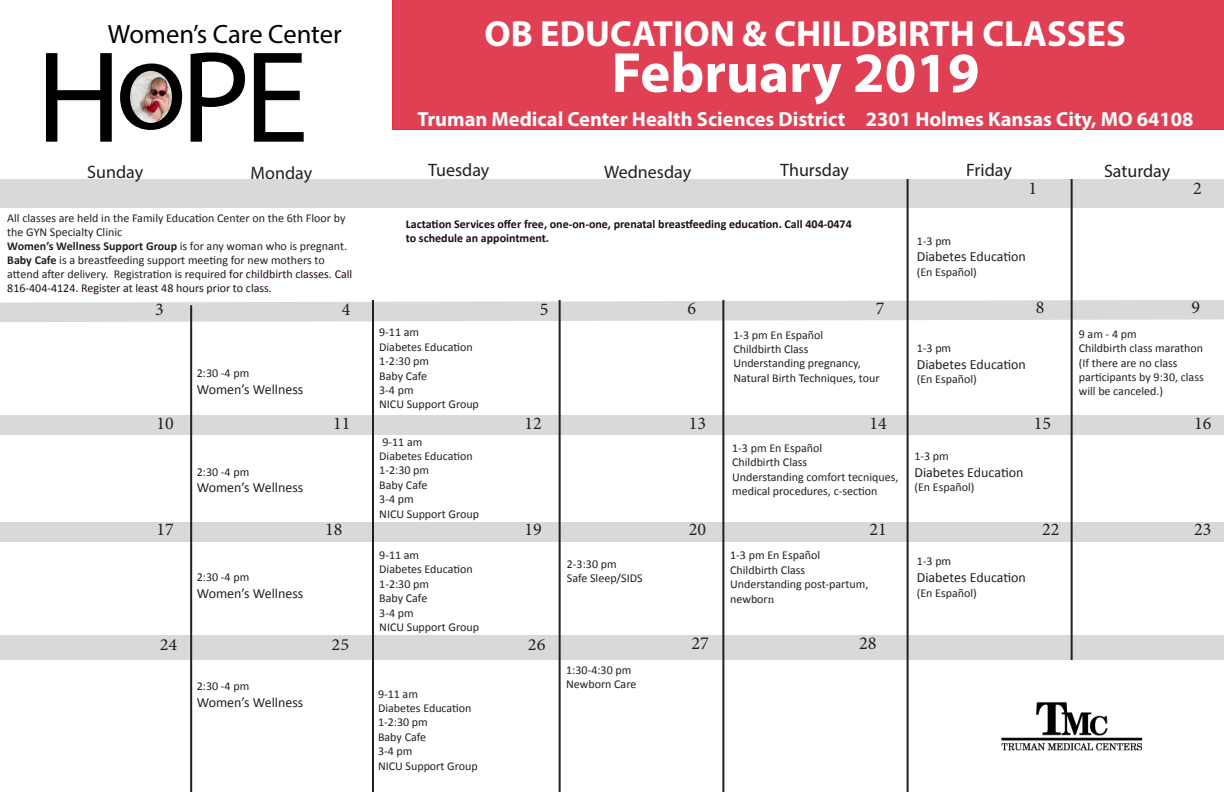
<style>
.page{position:relative;width:1224px;height:792px;background:#fff}
.page>*{position:absolute;margin:0;border:0;box-sizing:border-box;transform-origin:0 0}
.t1{font:131.3px "Myriad Pro";color:#000}
.t2{font:700 57px "Myriad Pro";color:#fff}
.t3{font:700 36.5px "Myriad Pro";color:#fff}
.t4{font:26.5px "Myriad Pro";color:#000}
.t5{font:700 20.5px "Myriad Pro";color:#f6fbfb}
.t6{font:18.4px "Minion Pro";color:#231f20}
.t7{font:18px "Myriad Pro";color:#231f20}
.t8{font:18px "Minion Pro";color:#231f20}
.t9{font:17.1px "Minion Pro";color:#231f20;scale:1.08 1}
.t10{font:14px "Calibri";color:#231f20}
.t11{font:12px/14px "Calibri";color:#231f20}
.t12{font:700 12px/14px "Calibri";color:#1f0b1e}
.t13{font:700 12px "Calibri";color:#231f20}
.s1{font-weight:400}
.s2{font-weight:700}
.s3{color:#1f0b1e}
.s4{font-family:"Minion Pro"}
</style>
<div class="page">
<div style="left:0;top:636px;width:1224px;height:24px;background:#d8d9db"></div>
<svg style="left:0;top:300px;width:1224px;height:22px;background:#dbdcde"></svg>
<div style="left:0;top:416px;width:1224px;height:19px;background:#d8d9db"></div>
<div style="left:0;top:522px;width:1224px;height:19px;background:#d8d9db"></div>
<div style="left:0;top:179px;width:1224px;height:29px;background:#d8d9db"></div>
<div style="left:392px;top:0;width:832px;height:130px;background:#e04054"></div>
<hr style="left:722px;top:300px;width:2px;height:492px;background:#231f20">
<hr style="left:372px;top:300px;width:2px;height:492px;background:#231f20">
<hr style="left:559px;top:300px;width:2px;height:492px;background:#231f20">
<hr style="left:907px;top:179px;width:2px;height:613px;background:#231f20">
<hr style="left:1071px;top:179px;width:2px;height:481px;background:#231f20">
<img style="left:1001px;top:702px;width:142px;height:49px">
<hr style="left:190px;top:305px;width:2px;height:487px;background:#231f20">
<img style="left:130px;top:71px;width:42px;height:52px">
<p class="t4" style="left:108px;top:18px;width:236px">Women’s Care Center</p>
<p class="t3" style="left:485px;top:10px;width:643px">OB EDUCATION &amp; CHILDBIRTH CLASSES</p>
<p class="t2" style="left:612px;top:36px;width:369px">February 2019</p>
<p class="t1" style="left:36px;top:17px;width:274px">HoPE</p>
<p class="t7" style="left:251px;top:162px;width:63px">Monday</p>
<p class="t5" style="left:417px;top:105px;width:778px">Truman Medical Center Health Sciences District 2301 Holmes Kansas City, MO 64108</p>
<p class="t7" style="left:428px;top:159px;width:63px">Tuesday</p>
<p class="t7" style="left:604px;top:161px;width:89px">Wednesday</p>
<p class="t7" style="left:780px;top:158px;width:70px">Thursday</p>
<p class="t7" style="left:966px;top:158px;width:47px">Friday</p>
<p class="t7" style="left:87px;top:161px;width:57px">Sunday</p>
<p class="t7" style="left:1104px;top:160px;width:68px">Saturday</p>
<p class="t8" style="left:1029px;top:176px;width:10px">1</p>
<p class="t8" style="left:1193px;top:176px;width:10px">2</p>
<p class="t11" style="left:7px;top:211px;width:340px">All classes are held in the Family Education Center on the 6th Floor by the GYN Specialty Clinic</p>
<p class="t13" style="left:7px;top:239px;width:341px">Women’s Wellness Support Group <span class="s1">is for any woman who is pregnant.</span></p>
<p class="t11" style="left:7px;top:253px;width:347px"><span class="s2">Baby Cafe</span> is a breastfeeding support meeting for new mothers to attend after delivery. Registration is required <span class="s3">for childbirth classes. Call<br>816-404-4124. Register at least 48 hours prior to class.</span></p>
<p class="t12" style="left:406px;top:217px;width:448px">Lactation Services offer free, one-on-one, prenatal breastfeeding education. Call 404-0474 to schedule an appointment.</p>
<p class="t11" style="left:917px;top:234px;width:36px">1-3 pm</p>
<p class="t10" style="left:917px;top:248px;width:111px">Diabetes Education</p>
<p class="t11" style="left:917px;top:265px;width:62px">(En Español)</p>
<p class="t8" style="left:155px;top:298px;width:10px">3</p>
<p class="t8" style="left:342px;top:297px;width:10px">4</p>
<p class="t8" style="left:540px;top:297px;width:10px">5</p>
<p class="t8" style="left:688px;top:296px;width:10px">6</p>
<p class="t8" style="left:876px;top:296px;width:10px">7</p>
<p class="t8" style="left:1036px;top:296px;width:10px">8</p>
<p class="t8" style="left:1192px;top:295px;width:10px">9</p>
<p class="t11" style="left:197px;top:367px;width:54px">2:30 -4 pm</p>
<p class="t10" style="left:197px;top:381px;width:108px">Women’s Wellness</p>
<p class="t11" style="left:379px;top:325px;width:41px">9-11 am</p>
<p class="t11" style="left:379px;top:340px;width:95px">Diabetes Education</p>
<p class="t11" style="left:379px;top:354px;width:51px">1-2:30 pm</p>
<p class="t11" style="left:379px;top:369px;width:50px">Baby Cafe</p>
<p class="t11" style="left:379px;top:383px;width:36px">3-4 pm</p>
<p class="t11" style="left:379px;top:397px;width:101px">NICU Support Group</p>
<p class="t11" style="left:733px;top:328px;width:91px">1-3 pm En Español</p>
<p class="t11" style="left:733px;top:342px;width:77px">Childbirth Class</p>
<p class="t11" style="left:733px;top:356px;width:148px;line-height:14.4px">Understanding pregnancy,<br>Natural Birth Techniques, tour</p>
<p class="t11" style="left:917px;top:341px;width:36px">1-3 pm</p>
<p class="t10" style="left:917px;top:355px;width:111px">Diabetes Education</p>
<p class="t11" style="left:917px;top:372px;width:62px">(En Español)</p>
<p class="t11" style="left:1079px;top:327px;width:59px">9 am - 4 pm</p>
<p class="t11" style="left:1079px;top:341px;width:126px">Childbirth class marathon</p>
<p class="t11" style="left:1079px;top:356px;width:100px">(If there are no class</p>
<p class="t11" style="left:1079px;top:370px;width:126px">participants by 9:30, class</p>
<p class="t11" style="left:1079px;top:384px;width:86px">will be canceled.)</p>
<p class="t8" style="left:157px;top:411px;width:19px">10</p>
<p class="t8" style="left:333px;top:411px;width:19px">11</p>
<p class="t8" style="left:524px;top:411px;width:19px">12</p>
<p class="t8" style="left:689px;top:411px;width:19px">13</p>
<p class="t8" style="left:870px;top:411px;width:19px">14</p>
<p class="t8" style="left:1034px;top:411px;width:19px">15</p>
<p class="t8" style="left:1194px;top:411px;width:19px">16</p>
<p class="t11" style="left:197px;top:465px;width:54px">2:30 -4 pm</p>
<p class="t10" style="left:197px;top:479px;width:108px">Women’s Wellness</p>
<p class="t11" style="left:382px;top:435px;width:41px">9-11 am</p>
<p class="t11" style="left:379px;top:449px;width:95px">Diabetes Education</p>
<p class="t11" style="left:379px;top:463px;width:51px">1-2:30 pm</p>
<p class="t11" style="left:379px;top:478px;width:50px">Baby Cafe</p>
<p class="t11" style="left:379px;top:492px;width:36px">3-4 pm</p>
<p class="t11" style="left:379px;top:507px;width:101px">NICU Support Group</p>
<p class="t11" style="left:732px;top:441px;width:91px">1-3 pm En Español</p>
<p class="t11" style="left:732px;top:455px;width:77px">Childbirth Class</p>
<p class="t11" style="left:732px;top:470px;width:168px">Understanding comfort tecniques,</p>
<p class="t11" style="left:732px;top:484px;width:147px">medical procedures, c-section</p>
<p class="t11" style="left:914px;top:449px;width:36px">1-3 pm</p>
<p class="t10" style="left:914px;top:463px;width:111px">Diabetes Education</p>
<p class="t11" style="left:914px;top:480px;width:62px">(En Español)</p>
<p class="t8" style="left:157px;top:517px;width:19px">17</p>
<p class="t8" style="left:325px;top:517px;width:19px">18</p>
<p class="t8" style="left:524px;top:517px;width:19px">19</p>
<p class="t8" style="left:689px;top:517px;width:19px">20</p>
<p class="t8" style="left:870px;top:517px;width:19px">21</p>
<p class="t8" style="left:1042px;top:517px;width:19px">22</p>
<p class="t8" style="left:1194px;top:517px;width:19px">23</p>
<p class="t11" style="left:197px;top:570px;width:54px">2:30 -4 pm</p>
<p class="t10" style="left:197px;top:584px;width:108px">Women’s Wellness</p>
<p class="t11" style="left:379px;top:548px;width:41px">9-11 am</p>
<p class="t11" style="left:379px;top:563px;width:95px">Diabetes Education</p>
<p class="t11" style="left:379px;top:577px;width:51px">1-2:30 pm</p>
<p class="t11" style="left:379px;top:591px;width:50px">Baby Cafe</p>
<p class="t11" style="left:379px;top:606px;width:36px">3-4 pm</p>
<p class="t11" style="left:379px;top:620px;width:101px">NICU Support Group</p>
<p class="t11" style="left:567px;top:557px;width:51px">2-3:30 pm</p>
<p class="t11" style="left:567px;top:571px;width:77px">Safe Sleep/SIDS</p>
<p class="t11" style="left:730px;top:548px;width:91px">1-3 pm En Español</p>
<p class="t11" style="left:730px;top:563px;width:77px">Childbirth Class</p>
<p class="t11" style="left:730px;top:577px;width:140px">Understanding post-partum,</p>
<p class="t11" style="left:730px;top:592px;width:46px">newbor<span class="s4">n</span></p>
<p class="t9" style="left:160px;top:633px;width:18px">24</p>
<p class="t9" style="left:332px;top:633px;width:18px">25</p>
<p class="t9" style="left:528px;top:633px;width:18px">26</p>
<p class="t6" style="left:691px;top:631px;width:19px">27</p>
<p class="t6" style="left:859px;top:631px;width:19px">28</p>
<p class="t11" style="left:197px;top:679px;width:54px">2:30 -4 pm</p>
<p class="t10" style="left:197px;top:694px;width:108px">Women’s Wellness</p>
<p class="t11" style="left:378px;top:687px;width:41px">9-11 am</p>
<p class="t11" style="left:378px;top:701px;width:95px">Diabetes Education</p>
<p class="t11" style="left:378px;top:715px;width:51px">1-2:30 pm</p>
<p class="t11" style="left:378px;top:730px;width:50px">Baby Cafe</p>
<p class="t11" style="left:378px;top:744px;width:36px">3-4 pm</p>
<p class="t11" style="left:378px;top:759px;width:101px">NICU Support Group</p>
<p class="t11" style="left:566px;top:663px;width:67px">1:30-4:30 pm</p>
<p class="t11" style="left:566px;top:678px;width:72px">Newborn Care</p>
<p class="t11" style="left:917px;top:554px;width:36px">1-3 pm</p>
<p class="t10" style="left:917px;top:569px;width:111px">Diabetes Education</p>
<p class="t11" style="left:917px;top:586px;width:62px">(En Español)</p>
</div>
